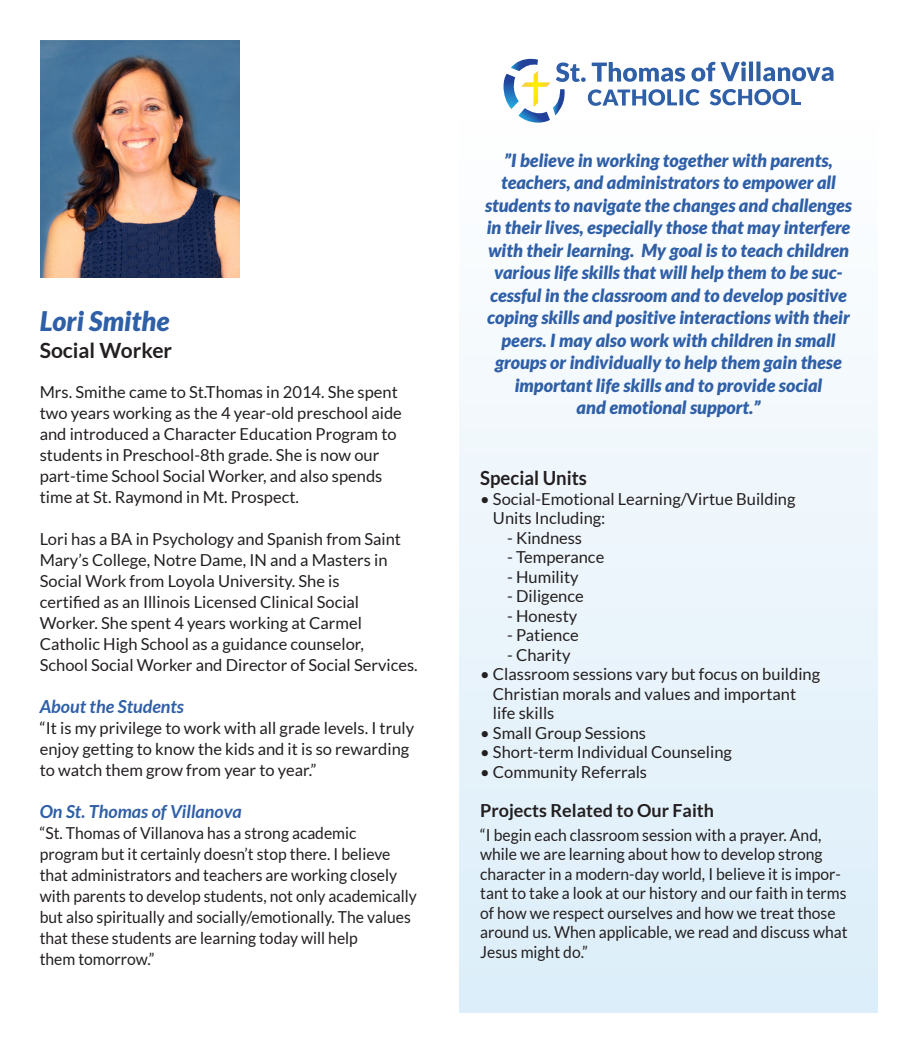
<style>
.page{position:relative;width:918px;height:1053px;background:#fff}
.page>*{position:absolute;margin:0;border:0;box-sizing:border-box;transform-origin:0 0}
.t1{font:italic 900 27px "Lato";color:#2f5fa7}
.t2{font:700 21px "Lato";color:#231f20}
.t3{font:700 19.5px "Lato";color:#231f20;scale:.95 1}
.t4{font:italic 900 18px/22.5px "Lato";color:#2f5fa7;text-align:center}
.t5{font:italic 700 18px "Lato";color:#2f5fa7}
.t6{font:700 18px "Lato";color:#231f20}
.t7{font:16.5px/21px "Lato";color:#231f20}
.t8{font:16.5px/19.5px "Lato";color:#231f20;scale:.95 1}
</style>
<div class="page">
<div style="left:459px;top:120px;width:419px;height:892px;background:linear-gradient(to bottom,#fefefe,#dbedf9)"></div>
<svg style="left:504px;top:59px;width:330px;height:64px"></svg>
<img style="left:40px;top:40px;width:200px;height:237px">
<p class="t1" style="left:40px;top:305px;width:131px">Lori Smithe</p>
<p class="t2" style="left:40px;top:338px;width:134px">Social Worker</p>
<p class="t7" style="left:40px;top:382px;width:364px">Mrs. Smithe came to St.Thomas in 2014. She spent two years working as the 4 year-old preschool aide and introduced a Character Education Program to students in Preschool-8th grade. She is now our part-time School Social Worker, and also spends time at St. Raymond in Mt. Prospect.</p>
<p class="t7" style="left:40px;top:529px;width:380px">Lori has a BA in Psychology and Spanish from Saint Mary’s College, Notre Dame, IN and a Masters in Social Work from Loyola University. She is<br>certified as an Illinois Licensed Clinical Social Worker. She spent 4 years working at Carmel Catholic High School as a guidance counselor,<br>School Social Worker and Director of Social Services.</p>
<p class="t5" style="left:40px;top:697px;width:146px">About the Students</p>
<p class="t7" style="left:40px;top:718px;width:376px">“It is my privilege to work with all grade levels. I truly enjoy getting to know the kids and it is so rewarding to watch them grow from year to year.”</p>
<p class="t5" style="left:40px;top:802px;width:204px">On St. Thomas of Villanova</p>
<p class="t8" style="left:40px;top:824px;width:335px">“St. Thomas of Villanova has a strong academic</p>
<p class="t8" style="left:40px;top:844px;width:399px;line-height:21px">program but it certainly doesn’t stop there. I believe that administrators and teachers are working closely with parents to develop students, not only academically but also spiritually and socially/emotionally. The values that these students are learning today will help<br>them tomorrow.”</p>
<p class="t4" style="left:485px;top:149px;width:368px">”I believe in working together with parents, teachers, and administrators to empower all students to navigate the changes and challenges in their lives, especially those that may interfere with their learning. My goal is to teach children various life skills that will help them to be suc&shy;cessful in the classroom and to develop positive coping skills and positive interactions with their peers. I may also work with children in small groups or individually to help them gain these important life skills and to provide social<br>and emotional support.”</p>
<p class="t3" style="left:480px;top:467px;width:114px">Special Units</p>
<p class="t7" style="left:493px;top:489px;width:304px;line-height:19.5px;text-indent:-13px">• Social-Emotional Learning/Virtue Building<br>Units Including:</p>
<p class="t7" style="left:507px;top:527px;width:76px">- Kindness</p>
<p class="t7" style="left:507px;top:547px;width:99px">- Temperance</p>
<p class="t7" style="left:507px;top:566px;width:73px">- Humility</p>
<p class="t7" style="left:507px;top:586px;width:78px">- Diligence</p>
<p class="t7" style="left:507px;top:605px;width:72px">- Honesty</p>
<p class="t7" style="left:507px;top:625px;width:73px">- Patience</p>
<p class="t7" style="left:507px;top:644px;width:65px">- Charity</p>
<p class="t7" style="left:480px;top:664px;width:341px">• Classroom sessions vary but focus on building</p>
<p class="t7" style="left:493px;top:684px;width:305px;line-height:19.5px">Christian morals and values and important life skills</p>
<p class="t7" style="left:480px;top:722px;width:167px">• Small Group Sessions</p>
<p class="t7" style="left:480px;top:742px;width:253px">• Short-term Individual Counseling</p>
<p class="t7" style="left:480px;top:761px;width:168px">• Community Referrals</p>
<p class="t6" style="left:480px;top:800px;width:235px">Projects Related to Our Faith</p>
<p class="t8" style="left:480px;top:825px;width:388px">“I begin each classroom session with a prayer. And, while we are learning about how to develop strong character in a modern-day world, I believe it is impor&shy;tant to take a look at our history and our faith in terms of how we respect ourselves and how we treat those around us. When applicable, we read and discuss what Jesus might do.”</p>
</div>
